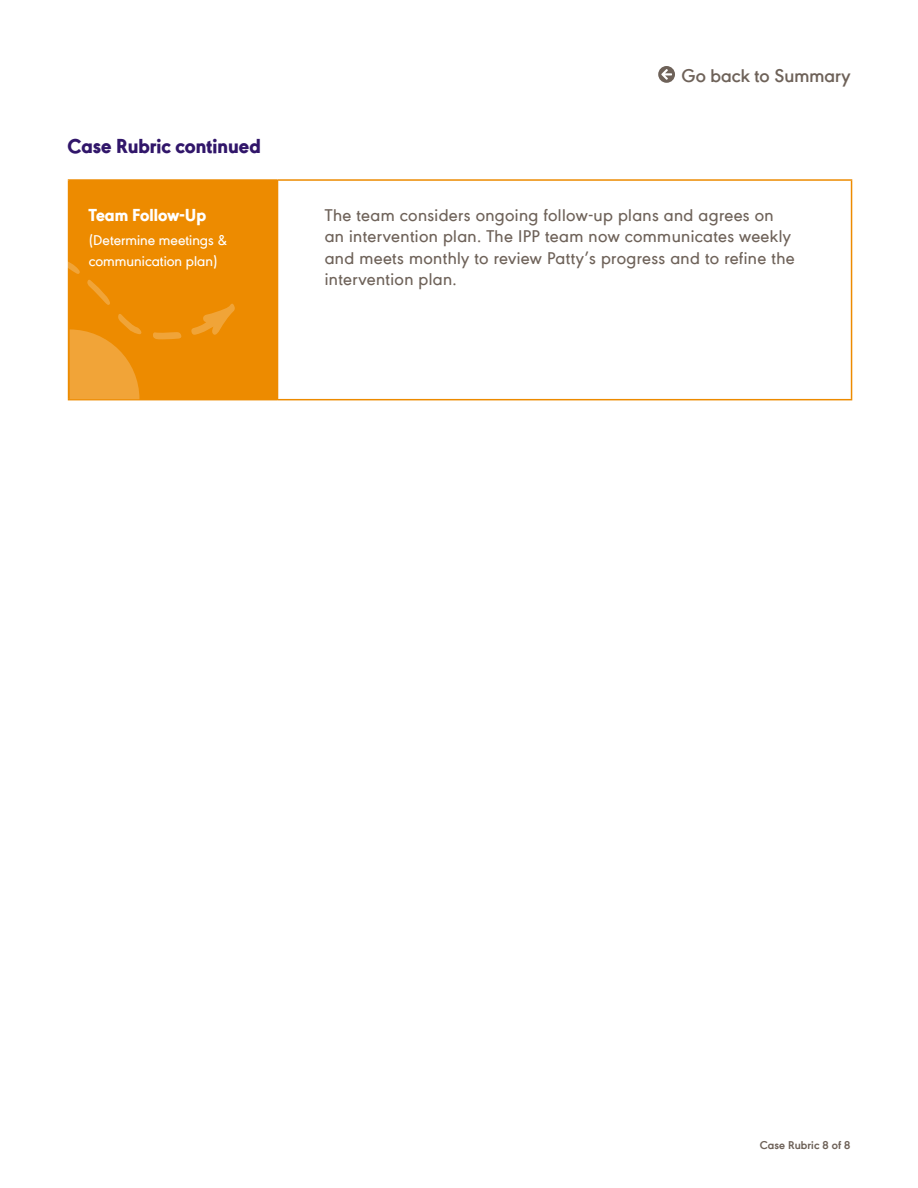
<style>
.page{position:relative;width:918px;height:1188px;background:#fff}
.page>*{position:absolute;margin:0;border:0;box-sizing:border-box;transform-origin:0 0}
.t1{font:800 21px "URW Geometric";color:#31166a}
.t2{font:600 19.5px "URW Geometric";color:#6e6259}
.t3{font:500 18px/21.6px "URW Geometric";letter-spacing:.02em;color:#6e6259}
.t4{font:800 18px "URW Geometric";color:#fff}
.t5{font:500 15px/21px "URW Geometric";color:#fff}
.t6{font:700 12px "URW Geometric";letter-spacing:.01em;color:#6e6259}
</style>
<div class="page">
<svg style="left:658px;top:66px;width:17px;height:17px"></svg>
<div style="left:69px;top:180px;width:209px;height:220px;background:#ed8b00"></div>
<hr style="left:68px;top:179px;width:210px;height:2px;background:#ed8b00">
<hr style="left:68px;top:181px;width:1px;height:218px;background:#ed8b00">
<hr style="left:68px;top:399px;width:210px;height:1px;background:#ed8b00">
<hr style="left:278px;top:179px;width:574px;height:2px;background:#ed8b00">
<hr style="left:851px;top:181px;width:1px;height:218px;background:#ed8b00">
<hr style="left:278px;top:399px;width:574px;height:1px;background:#ed8b00">
<svg style="left:191px;top:303px;width:44px;height:32px"></svg>
<svg style="left:153px;top:332px;width:29px;height:8px"></svg>
<svg style="left:67px;top:258px;width:13px;height:17px"></svg>
<svg style="left:87px;top:279px;width:23px;height:26px"></svg>
<svg style="left:70px;top:314px;width:72px;height:85px"></svg>
<p class="t1" style="left:68px;top:130px;width:195px">Case Rubric continued</p>
<p class="t4" style="left:89px;top:201px;width:119px">Team Follow-Up</p>
<p class="t5" style="left:89px;top:228px;width:140px">(Determine meetings &amp; communication plan)</p>
<p class="t2" style="left:682px;top:61px;width:170px">Go back to Summary</p>
<p class="t3" style="left:325px;top:202px;width:472px">The team considers ongoing follow-up plans and agrees on an intervention plan. The IPP team now communicates weekly and meets monthly to review Patty’s progress and to refine the intervention plan.</p>
<p class="t6" style="left:760px;top:1136px;width:92px">Case Rubric 8 of 8</p>
</div>
